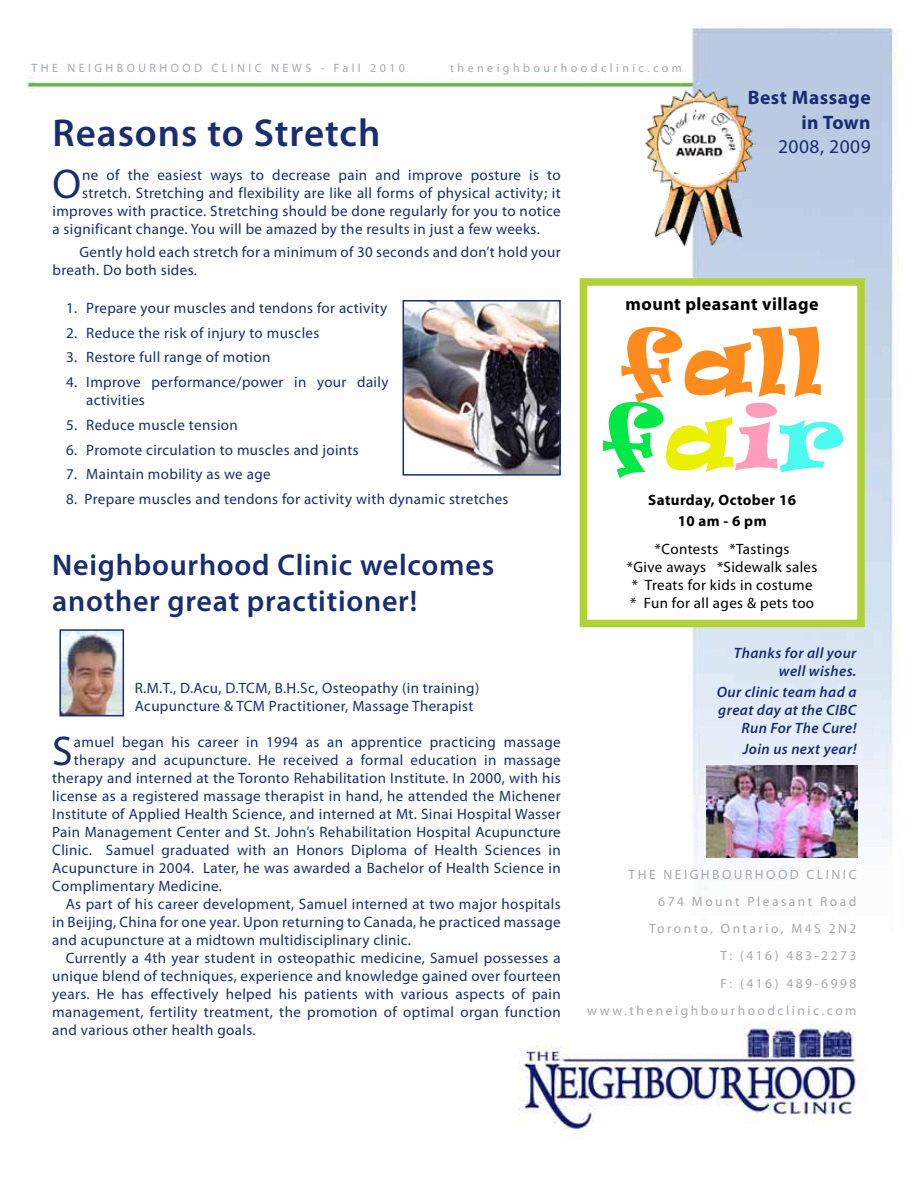
<style>
.page{position:relative;width:918px;height:1188px;background:#fff}
.page>*{position:absolute;margin:0;border:0;box-sizing:border-box;transform-origin:0 0}
.t1{font:82.5px/75px "Ravie";letter-spacing:.025em;color:#ff8a1d}
.t2{font:41.7px "Myriad Pro";color:#1a2d6f}
.t3{font:600 39px "Myriad Pro";letter-spacing:.025em;color:#1a2d6f}
.t4{font:600 30px/36px "Myriad Pro";letter-spacing:.025em;color:#1a2d6f}
.t5{font:700 19.5px/25.5px "Myriad Pro";letter-spacing:.025em;color:#1a2d6f;text-align:right}
.t6{font:19.5px "Myriad Pro";letter-spacing:.025em;color:#1a2d6f}
.t7{font:700 18px "Myriad Pro";letter-spacing:.025em;color:#000}
.t8{font:15px/18px "Myriad Pro";letter-spacing:.025em;color:#1a2d6f}
.t9{font:italic 600 15px/18px "Myriad Pro";letter-spacing:.025em;color:#1a2d6f;text-align:right}
.t10{font:15px/18px "Myriad Pro";letter-spacing:.025em;color:#000;text-align:center}
.t11{font:700 15px/21px "Myriad Pro";letter-spacing:.025em;color:#000;text-align:center}
.t12{font:13.5px/27.3px "Myriad Pro";letter-spacing:.185em;color:#a7a9ac;text-align:right}
.t13{font:12px "Myriad Pro";letter-spacing:.285em;color:#a7a9ac}
.s1{color:#00e847}
.s2{color:#ebef00}
.s3{color:#fd9dba}
.s4{color:#4bfbf0}
</style>
<div class="page">
<img style="left:25px;top:26px;width:873px;height:1107px">
<div style="left:580px;top:278px;width:285px;height:349px;background:#fff;border:8px solid #b0d237"></div>
<img style="left:646px;top:90px;width:110px;height:157px">
<div style="left:670px;top:158px;width:60px;height:18px;background:#fff;border-radius:50%"></div>
<div style="left:669px;top:157px;width:61px;height:19px;border:2px solid #fff;border-radius:50%"></div>
<img style="left:706px;top:766px;width:151px;height:91px">
<img style="left:406px;top:303px;width:152px;height:170px">
<div style="left:403px;top:300px;width:158px;height:176px;border:2px solid #1a2d6f"></div>
<img style="left:62px;top:632px;width:59px;height:81px">
<div style="left:59px;top:629px;width:65px;height:87px;border:2px solid #1a2d6f"></div>
<p class="t13" style="left:32px;top:61px;width:375px">THE NEIGHBOURHOOD CLINIC NEWS - Fall 2010</p>
<p class="t13" style="left:450px;top:61px;width:233px">theneighbourhoodclinic.com</p>
<h3 class="t3" style="left:52px;top:108px;width:329px">Reasons to Stretch</h3>
<h2 class="t2" style="left:52px;top:158px;width:30px">O</h2>
<p class="t8" style="left:82px;top:165px;width:480px">ne of the easiest ways to decrease pain and improve posture is to</p>
<p class="t8" style="left:82px;top:183px;width:480px">stretch. Stretching and flexibility are like all forms of physical activity; it</p>
<p class="t8" style="left:53px;top:201px;width:510px">improves with practice. Stretching should be done regularly for you to notice</p>
<p class="t8" style="left:53px;top:219px;width:489px">a significant change. You will be amazed by the results in just a few weeks.</p>
<p class="t8" style="left:53px;top:243px;width:510px;text-indent:27px">Gently hold each stretch for a minimum of 30 seconds and don’t hold your breath. Do both sides.</p>
<p class="t8" style="left:66px;top:299px;width:323px">1. Prepare your muscles and tendons for activity</p>
<p class="t8" style="left:66px;top:323px;width:255px">2. Reduce the risk of injury to muscles</p>
<p class="t8" style="left:66px;top:348px;width:206px">3. Restore full range of motion</p>
<p class="t8" style="left:86px;top:373px;width:304px;text-indent:-20px">4. Improve performance/power in your daily activities</p>
<p class="t8" style="left:66px;top:416px;width:173px">5. Reduce muscle tension</p>
<p class="t8" style="left:66px;top:440px;width:294px">6. Promote circulation to muscles and joints</p>
<p class="t8" style="left:66px;top:465px;width:206px">7. Maintain mobility as we age</p>
<p class="t8" style="left:66px;top:490px;width:444px">8. Prepare muscles and tendons for activity with dynamic stretches</p>
<h3 class="t4" style="left:52px;top:546px;width:443px">Neighbourhood Clinic welcomes another great practitioner!</h3>
<p class="t8" style="left:135px;top:678px;width:346px">R.M.T., D.Acu, D.TCM, B.H.Sc, Osteopathy (in training)<br>Acupuncture &amp; TCM Practitioner, Massage Therapist</p>
<h2 class="t2" style="left:52px;top:725px;width:22px">S</h2>
<p class="t8" style="left:74px;top:732px;width:488px">amuel began his career in 1994 as an apprentice practicing massage</p>
<p class="t8" style="left:74px;top:750px;width:488px">therapy and acupuncture. He received a formal education in massage</p>
<p class="t8" style="left:52px;top:768px;width:510px">therapy and interned at the Toronto Rehabilitation Institute. In 2000, with his</p>
<p class="t8" style="left:52px;top:786px;width:510px">license as a registered massage therapist in hand, he attended the Michener</p>
<p class="t8" style="left:52px;top:804px;width:510px">Institute of Applied Health Science, and interned at Mt. Sinai Hospital Wasser</p>
<p class="t8" style="left:52px;top:822px;width:510px">Pain Management Center and St. John’s Rehabilitation Hospital Acupuncture</p>
<p class="t8" style="left:52px;top:840px;width:510px">Clinic. Samuel graduated with an Honors Diploma of Health Sciences in</p>
<p class="t8" style="left:52px;top:858px;width:510px">Acupuncture in 2004. Later, he was awarded a Bachelor of Health Science in</p>
<p class="t8" style="left:52px;top:876px;width:171px">Complimentary Medicine.</p>
<p class="t8" style="left:66px;top:894px;width:497px">As part of his career development, Samuel interned at two major hospitals</p>
<p class="t8" style="left:52px;top:912px;width:510px">in Beijing, China for one year. Upon returning to Canada, he practiced massage</p>
<p class="t8" style="left:52px;top:930px;width:360px">and acupuncture at a midtown multidisciplinary clinic.</p>
<p class="t8" style="left:66px;top:948px;width:497px">Currently a 4th year student in osteopathic medicine, Samuel possesses a</p>
<p class="t8" style="left:52px;top:966px;width:510px">unique blend of techniques, experience and knowledge gained over fourteen</p>
<p class="t8" style="left:52px;top:984px;width:510px">years. He has effectively helped his patients with various aspects of pain</p>
<p class="t8" style="left:52px;top:1002px;width:510px">management, fertility treatment, the promotion of optimal organ function</p>
<p class="t8" style="left:52px;top:1020px;width:205px">and various other health goals.</p>
<h3 class="t5" style="left:748px;top:84px;width:124px">Best Massage in Town</h3>
<h3 class="t6" style="left:778px;top:134px;width:94px">2008, 2009</h3>
<p class="t7" style="left:626px;top:292px;width:195px">mount pleasant village</p>
<h1 class="t1" style="left:602px;top:324px;width:242px">fall <span class="s1">f</span><span class="s2">a</span><span class="s3">i</span><span class="s4">r</span></h1>
<p class="t11" style="left:648px;top:489px;width:149px">Saturday, October 16<br>10 am - 6 pm</p>
<p class="t10" style="left:627px;top:539px;width:192px">*Contests *Tastings<br>*Give aways *Sidewalk sales * Treats for kids in costume * Fun for all ages &amp; pets too</p>
<p class="t9" style="left:734px;top:643px;width:124px">Thanks for all your well wishes.</p>
<p class="t9" style="left:717px;top:683px;width:141px">Our clinic team had a great day at the CIBC<br>Run For The Cure!</p>
<p class="t9" style="left:743px;top:740px;width:115px">Join us next year!</p>
<p class="t12" style="left:587px;top:860px;width:271px">THE NEIGHBOURHOOD CLINIC<br>674 Mount Pleasant Road<br>Toronto, Ontario, M4S 2N2<br>T: (416) 483-2273<br>F: (416) 489-6998 www.theneighbourhoodclinic.com</p>
</div>
